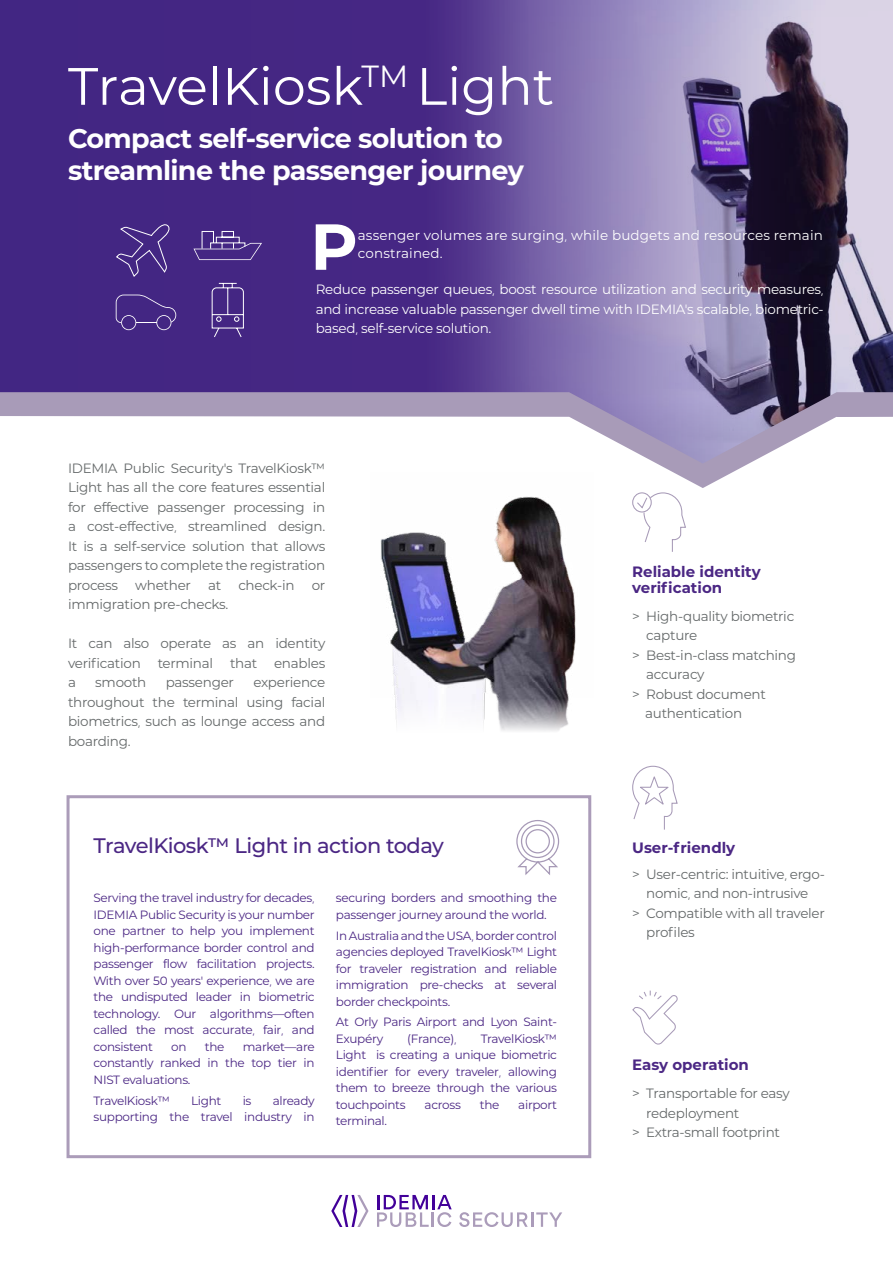
<style>
.page{position:relative;width:893px;height:1263px;background:#fff}
.page>*{position:absolute;margin:0;border:0;box-sizing:border-box;transform-origin:0 0}
.t1{font:700 64.95px "IDEMIA";color:#fff}
.t2{font:52.5px "IDEMIA";color:#fff}
.t3{font:700 27px/32.4px "IDEMIA";letter-spacing:-.025em;color:#fff}
.t4{font:500 21px "IDEMIA";letter-spacing:-.025em;color:#4b2784}
.t5{font:700 15px/16.5px "IDEMIA";color:#4b2784}
.t6{font:13.5px/19.5px "IDEMIA";letter-spacing:-.02em;color:#65696a;text-align:justify}
.t7{font:13.5px/19.5px "IDEMIA";color:#fff;text-align:justify}
.t8{font:12px/16.5px "IDEMIA";letter-spacing:-.025em;color:#4b2784;text-align:justify}
</style>
<div class="page">
<div style="left:0;top:0;width:345px;height:392px;background:#442683"></div>
<img style="left:345px;top:0;width:548px;height:392px">
<svg style="left:116px;top:221px;width:58px;height:56px;background:#51368c"></svg>
<svg style="left:193px;top:231px;width:69px;height:107px;background:#51368c"></svg>
<svg style="left:116px;top:295px;width:60px;height:35px;background:#52378c"></svg>
<img style="left:380px;top:496px;width:196px;height:235px">
<svg style="left:0;top:392px;width:893px;height:96px"></svg>
<svg style="left:459px;top:1212px;width:103px;height:15px"></svg>
<svg style="left:377px;top:1195px;width:75px;height:32px"></svg>
<svg style="left:331px;top:1195px;width:37px;height:32px"></svg>
<svg style="left:632px;top:990px;width:46px;height:55px"></svg>
<svg style="left:632px;top:765px;width:46px;height:65px"></svg>
<div style="left:632px;top:492px;width:20px;height:20px;border:1px solid #a79ab7;border-radius:50%"></div>
<svg style="left:636px;top:492px;width:50px;height:60px"></svg>
<svg style="left:66px;top:795px;width:526px;height:364px"></svg>
<svg style="left:516px;top:819px;width:44px;height:58px"></svg>
<h2 class="t2" style="left:68px;top:50px;width:488px">TravelKiosk<sup>TM</sup> Light</h2>
<h3 class="t3" style="left:68px;top:121px;width:457px">Compact self-service solution to streamline the passenger journey</h3>
<h1 class="t1" style="left:310px;top:200px;width:49px">P</h1>
<p class="t7" style="left:358px;top:226px;width:467px;line-height:18px">assenger volumes are surging, while budgets and resources remain constrained.</p>
<p class="t7" style="left:316px;top:279px;width:509px">Reduce passenger queues, boost resource utilization and security measures, and increase valuable passenger dwell time with IDEMIA’s scalable, biometric&shy;based, self-service solution.</p>
<p class="t6" style="left:68px;top:458px;width:259px">IDEMIA Public Security’s TravelKiosk™ Light has all the core features essential for effective passenger processing in a cost-effective, streamlined design.<br>It is a self-service solution that allows passengers to complete the registration process</p>
<p class="t6" style="left:135px;top:575px;width:57px">whether</p>
<p class="t6" style="left:208px;top:575px;width:15px">at</p>
<p class="t6" style="left:238px;top:575px;width:58px">check-in</p>
<p class="t6" style="left:312px;top:575px;width:15px">or</p>
<p class="t6" style="left:68px;top:594px;width:162px">immigration pre-checks.</p>
<p class="t6" style="left:68px;top:633px;width:259px">It can also operate as an identity verification terminal that enables a</p>
<p class="t6" style="left:68px;top:672px;width:259px;text-indent:185px">experience throughout the terminal using facial biometrics, such as lounge access and boarding.</p>
<p class="t6" style="left:95px;top:672px;width:53px">smooth</p>
<p class="t6" style="left:166px;top:672px;width:70px">passenger</p>
<h3 class="t4" style="left:94px;top:831px;width:352px">TravelKiosk™ Light in action today</h3>
<p class="t8" style="left:94px;top:889px;width:223px">Serving the travel industry for decades, IDEMIA Public Security is your number one partner to help you implement high-performance border control and passenger flow facilitation projects.<br>With over 50 years’ experience, we are the undisputed leader in biometric technology. Our algorithms—often called the most accurate, fair, and consistent</p>
<p class="t8" style="left:94px;top:1038px;width:223px;text-indent:149px">market—are constantly ranked in the top tier in NIST evaluations.</p>
<p class="t8" style="left:94px;top:1092px;width:78px">TravelKiosk™</p>
<p class="t8" style="left:191px;top:1092px;width:32px">Light</p>
<p class="t8" style="left:243px;top:1092px;width:10px">is</p>
<p class="t8" style="left:171px;top:1038px;width:17px">on</p>
<p class="t8" style="left:205px;top:1038px;width:21px">the</p>
<p class="t8" style="left:94px;top:1092px;width:223px;text-align:right">already<br>supporting the travel industry in</p>
<p class="t8" style="left:336px;top:889px;width:223px">securing borders and smoothing the passenger journey around the world.</p>
<p class="t8" style="left:336px;top:927px;width:223px">In Australia and the USA, border control agencies deployed TravelKiosk™ Light for traveler registration and reliable immigration pre-checks at several border checkpoints.</p>
<p class="t8" style="left:336px;top:1013px;width:223px">At Orly Paris Airport and Lyon Saint-<br>Exupéry</p>
<p class="t8" style="left:336px;top:1030px;width:223px;text-indent:145px">TravelKiosk™ Light is creating a unique biometric identifier for every traveler, allowing them to breeze through the various touchpoints</p>
<p class="t8" style="left:407px;top:1030px;width:51px">(France),</p>
<p class="t8" style="left:425px;top:1096px;width:38px">across</p>
<p class="t8" style="left:480px;top:1096px;width:21px">the</p>
<p class="t8" style="left:518px;top:1096px;width:40px">airport</p>
<p class="t8" style="left:336px;top:1112px;width:53px">terminal.</p>
<p class="t5" style="left:632px;top:562px;width:130px">Reliable identity verification</p>
<p class="t6" style="left:632px;top:606px;width:164px">&gt; High-quality biometric</p>
<p class="t6" style="left:646px;top:625px;width:53px">capture</p>
<p class="t6" style="left:632px;top:645px;width:165px">&gt; Best-in-class matching</p>
<p class="t6" style="left:646px;top:664px;width:60px">accuracy</p>
<p class="t6" style="left:632px;top:684px;width:135px">&gt; Robust document</p>
<p class="t6" style="left:645px;top:703px;width:98px">authentication</p>
<p class="t5" style="left:632px;top:838px;width:105px">User-friendly</p>
<p class="t6" style="left:632px;top:864px;width:194px">&gt; User-centric: intuitive, ergo-</p>
<p class="t6" style="left:646px;top:883px;width:164px">nomic, and non-intrusive</p>
<p class="t6" style="left:632px;top:903px;width:194px">&gt; Compatible with all traveler</p>
<p class="t6" style="left:646px;top:922px;width:50px">profiles</p>
<p class="t5" style="left:632px;top:1055px;width:118px">Easy operation</p>
<p class="t6" style="left:632px;top:1083px;width:159px">&gt; Transportable for easy</p>
<p class="t6" style="left:646px;top:1102px;width:95px">redeployment</p>
<p class="t6" style="left:632px;top:1122px;width:149px">&gt; Extra-small footprint</p>
</div>
